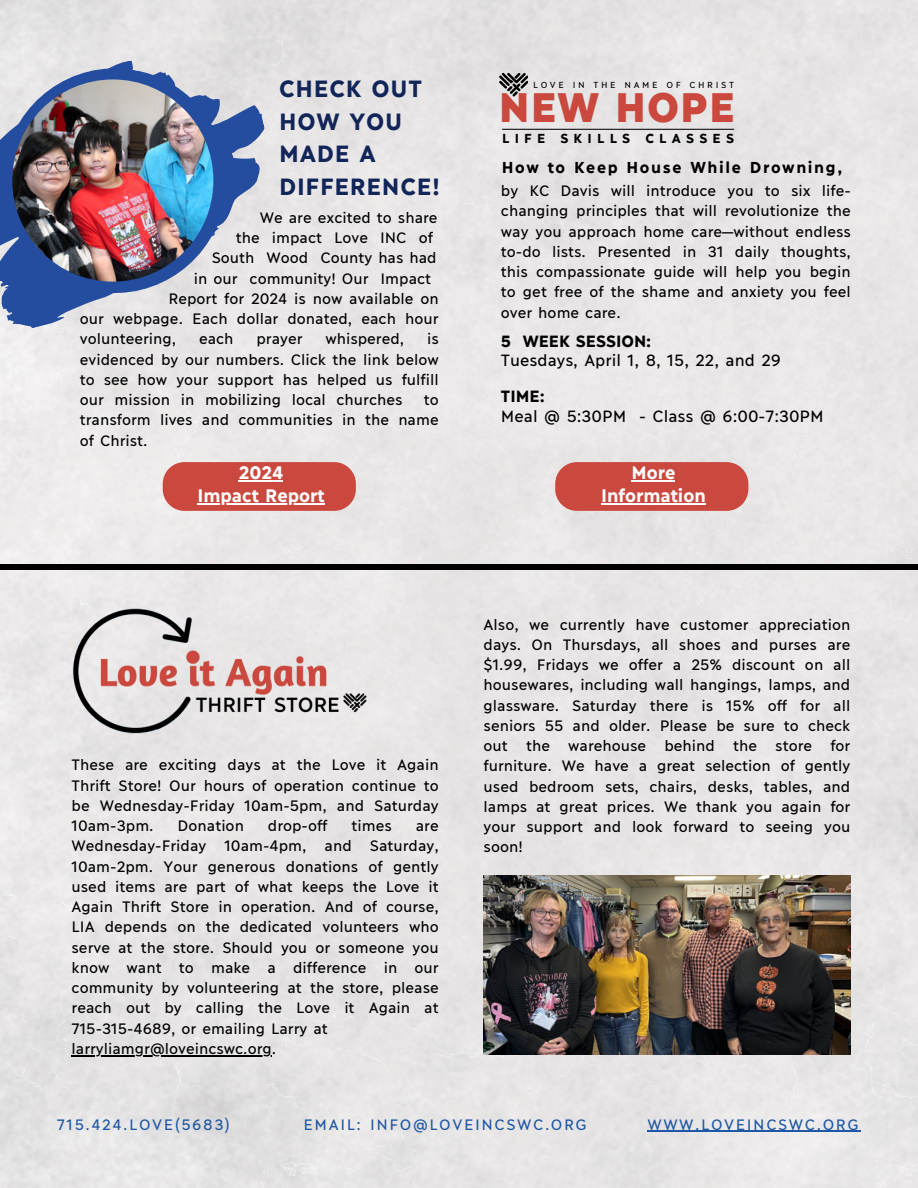
<style>
.page{position:relative;width:918px;height:1188px;background:#e9e6e6}
.page>*{position:absolute;margin:0;border:0;box-sizing:border-box;transform-origin:0 0}
.t1{font:900 40.95px "Ilisarniq";letter-spacing:.025em;color:#ca483d}
.t2{font:700 23.4px/32.5px "Ilisarniq";letter-spacing:.03em;color:#122559}
.t3{font:700 18px/22.5px "Ilisarniq";color:#fff;text-align:center}
.t4{font:16.2px/20px "Ilisarniq";color:#000}
.t5{font:700 16.2px "Ilisarniq";color:#000}
.t6{font:700 15.75px "Ilisarniq";letter-spacing:.1em;color:#000}
.t7{font:15px/20.2px "Ilisarniq";color:#000;text-align:justify}
.t8{font:15px "Ilisarniq";letter-spacing:.105em;color:#1d57a5}
.t9{font:700 13.05px "Ilisarniq";letter-spacing:.4em;color:#000}
.t10{font:8.7px "Ilisarniq";letter-spacing:.3em;color:#000}
.s1{font-weight:700}
</style>
<div class="page">
<img style="left:484px;top:876px;width:366px;height:178px">
<div style="left:0;top:564px;width:918px;height:6px;background:#000"></div>
<div style="left:163px;top:462px;width:193px;height:48px;background:#ca483d;border-radius:22px"></div>
<svg style="left:0;top:60px;width:265px;height:268px;background:#94a4c7"></svg>
<img style="left:12px;top:79px;width:201px;height:203px;border-radius:50%">
<img style="left:55px;top:604px;width:342px;height:136px">
<hr style="left:239px;top:481px;width:44px;height:1px;background:#fff">
<hr style="left:197px;top:503px;width:128px;height:1px;background:#fff">
<hr style="left:72px;top:1055px;width:200px;height:1px;background:#000">
<hr style="left:647px;top:1131px;width:213px;height:1px;background:#1d57a5">
<hr style="left:502px;top:129px;width:232px;height:1px;background:#000">
<svg style="left:499px;top:73px;width:29px;height:23px"></svg>
<div style="left:555px;top:462px;width:193px;height:48px;background:#ca483d;border-radius:22px"></div>
<hr style="left:631px;top:481px;width:44px;height:1px;background:#fff">
<hr style="left:601px;top:503px;width:105px;height:1px;background:#fff">
<p class="t2" style="left:279px;top:70px;width:162px">CHECK OUT<br>HOW YOU<br>MADE A<br>DIFFERENCE!</p>
<p class="t7" style="left:260px;top:206px;width:179px">We are excited to share</p>
<p class="t7" style="left:236px;top:226px;width:199px">the impact Love INC of</p>
<p class="t7" style="left:212px;top:246px;width:226px">South Wood County has had</p>
<p class="t7" style="left:194px;top:267px;width:239px">in our community! Our Impact</p>
<p class="t7" style="left:169px;top:287px;width:272px">Report for 2024 is now available on</p>
<p class="t7" style="left:80px;top:307px;width:360px">our webpage. Each dollar donated, each hour</p>
<p class="t7" style="left:80px;top:327px;width:98px">volunteering,</p>
<p class="t7" style="left:199px;top:327px;width:36px">each</p>
<p class="t7" style="left:256px;top:327px;width:48px">prayer</p>
<p class="t7" style="left:325px;top:327px;width:80px">whispered,</p>
<p class="t7" style="left:80px;top:327px;width:360px;text-indent:347px">is evidenced by our numbers. Click the link below to see how your support has helped us fulfill our mission in mobilizing local churches</p>
<p class="t7" style="left:80px;top:388px;width:360px;text-indent:344px">to transform lives and communities in the name of Christ.</p>
<p class="t3" style="left:239px;top:460px;width:46px">2024</p>
<h1 class="t3" style="left:197px;top:483px;width:129px">Impact Report</h1>
<h6 class="t10" style="left:533px;top:79px;width:202px">LOVE IN THE NAME OF CHRIST</h6>
<p class="t1" style="left:499px;top:79px;width:238px">NEW HOPE</p>
<p class="t9" style="left:502px;top:129px;width:233px">LIFE SKILLS CLASSES</p>
<p class="t6" style="left:502px;top:156px;width:342px">How to Keep House While Drowning,</p>
<p class="t7" style="left:501px;top:179px;width:351px">by KC Davis will introduce you to six life&shy;changing principles that will revolutionize the way you approach home care—without endless to-do lists. Presented in 31 daily thoughts, this compassionate guide will help you begin to get free of the shame and anxiety you feel over home care.</p>
<p class="t5" style="left:501px;top:330px;width:152px">5 WEEK SESSION:</p>
<h3 class="t4" style="left:501px;top:349px;width:281px">Tuesdays, April 1, 8, 15, 22, and 29</h3>
<h3 class="t4" style="left:501px;top:384px;width:324px"><span class="s1">TIME:<br></span>Meal @ 5:30PM - Class @ 6:00-7:30PM</h3>
<h6 class="t3" style="left:601px;top:460px;width:106px">More<br>Information</h6>
<h5 class="t7" style="left:72px;top:753px;width:369px">These are exciting days at the Love it Again Thrift Store! Our hours of operation continue to be Wednesday-Friday 10am-5pm, and Saturday 10am-3pm.</h5>
<h5 class="t7" style="left:178px;top:814px;width:68px">Donation</h5>
<h5 class="t7" style="left:268px;top:814px;width:61px">drop-off</h5>
<h5 class="t7" style="left:351px;top:814px;width:42px">times</h5>
<h5 class="t7" style="left:72px;top:814px;width:369px;text-indent:344px">are Wednesday-Friday 10am-4pm, and Saturday, 10am-2pm. Your generous donations of gently used items are part of what keeps the Love it Again Thrift Store in operation. And of course, LIA depends on the dedicated volunteers who serve at the store. Should you or someone you know want to make a difference in our community by volunteering at the store, please reach out by calling the Love it Again at 715-315-4689, or emailing Larry at</h5>
<p class="t7" style="left:72px;top:1037px;width:206px">larryliamgr@loveincswc.org.</p>
<h6 class="t7" style="left:484px;top:613px;width:368px">Also, we currently have customer appreciation days. On Thursdays, all shoes and purses are $1.99, Fridays we offer a 25% discount on all housewares, including wall hangings, lamps, and glassware. Saturday there is 15% off for all seniors 55 and older. Please be sure to check out the warehouse behind the store for furniture. We have a great selection of gently used bedroom sets, chairs, desks, tables, and lamps at great prices. We thank you again for your support and look forward to seeing you soon!</h6>
<p class="t8" style="left:57px;top:1114px;width:175px">715.424.LOVE(5683)</p>
<h6 class="t8" style="left:303px;top:1114px;width:285px">EMAIL: INFO@LOVEINCSWC.ORG</h6>
<h6 class="t8" style="left:647px;top:1114px;width:213px">WWW.LOVEINCSWC.ORG</h6>
</div>
